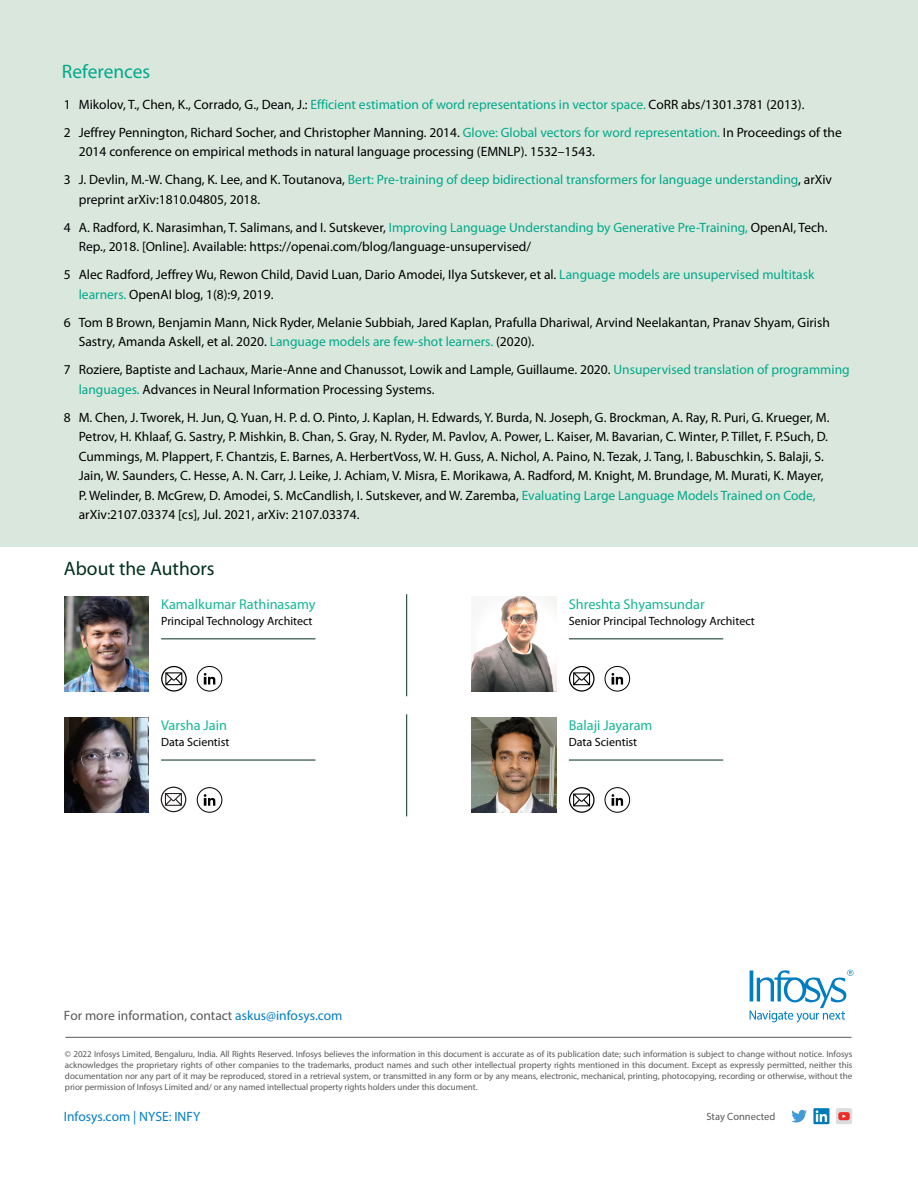
<style>
.page{position:relative;width:918px;height:1188px;background:#fff}
.page>*{position:absolute;margin:0;border:0;box-sizing:border-box;transform-origin:0 0}
.t1{font:19.5px "Myriad Pro";color:#00301d}
.t2{font:19.5px "Myriad Pro";color:#00a98a}
.t3{font:14.25px "Myriad Pro";color:#14b795}
.t4{font:13.5px/28px "Myriad Pro";color:#000}
.t5{font:13.5px "Myriad Pro";color:#58595b}
.t6{font:13.5px "Myriad Pro";color:#007dc3}
.t7{font:12px "Myriad Pro";color:#000}
.t8{font:10.5px "Myriad Pro";color:#58595b}
.t9{font:9px/10.8px "Myriad Pro";letter-spacing:-.005em;color:#58595b;text-align:justify}
.s1{color:#00a98a}
.s2{color:#007dc3}
</style>
<div class="page">
<svg style="left:791px;top:1110px;width:16px;height:13px"></svg>
<svg style="left:813px;top:1108px;width:16px;height:16px"></svg>
<svg style="left:816px;top:1110px;width:11px;height:12px"></svg>
<div style="left:836px;top:1108px;width:16px;height:16px;background:#dcdcdf;border-radius:2px"></div>
<svg style="left:838px;top:1112px;width:12px;height:8px"></svg>
<svg style="left:750px;top:970px;width:104px;height:53px"></svg>
<hr style="left:65px;top:1037px;width:787px;height:1px;background:#58595b">
<div style="left:0;top:0;width:918px;height:546px;background:#d9e7dc"></div>
<svg style="left:161px;top:666px;width:26px;height:26px"></svg>
<svg style="left:569px;top:666px;width:26px;height:26px"></svg>
<svg style="left:569px;top:787px;width:26px;height:26px"></svg>
<svg style="left:197px;top:666px;width:25px;height:26px"></svg>
<svg style="left:197px;top:787px;width:25px;height:26px"></svg>
<svg style="left:605px;top:666px;width:25px;height:26px"></svg>
<svg style="left:605px;top:787px;width:25px;height:26px"></svg>
<img style="left:64px;top:596px;width:85px;height:96px">
<img style="left:64px;top:718px;width:85px;height:95px">
<img style="left:472px;top:596px;width:84px;height:96px">
<img style="left:472px;top:718px;width:84px;height:95px">
<hr style="left:161px;top:638px;width:154px;height:1px;background:#00301d">
<hr style="left:161px;top:760px;width:154px;height:1px;background:#00301d">
<hr style="left:569px;top:638px;width:154px;height:1px;background:#00301d">
<hr style="left:569px;top:760px;width:154px;height:1px;background:#00301d">
<hr style="left:406px;top:594px;width:1px;height:102px;background:#00301d">
<hr style="left:406px;top:714px;width:1px;height:102px;background:#00301d">
<svg style="left:161px;top:787px;width:25px;height:25px"></svg>
<h1 class="t2" style="left:62px;top:60px;width:90px">References</h1>
<p class="t4" style="left:64px;top:90px;width:780px">1 Mikolov, T., Chen, K., Corrado, G., Dean, J.: <span class="s1">Efficient estimation of word representations in vector space.</span> CoRR abs/1301.3781 (2013).<br>2 Jeffrey Pennington, Richard Socher, and Christopher Manning. 2014. <span class="s1">Glove: Global vectors for word representation.</span> In Proceedings of the</p>
<p class="t4" style="left:64px;top:138px;width:770px;text-indent:15px">2014 conference on empirical methods in natural language processing (EMNLP). 1532–1543.<br>3 J. Devlin, M.-W. Chang, K. Lee, and K. Toutanova, <span class="s1">Bert: Pre-training of deep bidirectional transformers for language understanding</span>, arXiv</p>
<p class="t4" style="left:64px;top:185px;width:765px;text-indent:15px">preprint arXiv:1810.04805, 2018.<br>4 A. Radford, K. Narasimhan, T. Salimans, and I. Sutskever, <span class="s1">Improving Language Understanding by Generative Pre-Training,</span> OpenAI, Tech.</p>
<p class="t4" style="left:64px;top:233px;width:752px;text-indent:15px">Rep., 2018. [Online]. Available: https://openai.com/blog/language-unsupervised/<br>5 Alec Radford, Jeffrey Wu, Rewon Child, David Luan, Dario Amodei, Ilya Sutskever, et al. <span class="s1">Language models are unsupervised multitask</span></p>
<p class="t4" style="left:64px;top:280px;width:768px;text-indent:15px"><span class="s1">learners.</span> OpenAI blog, 1(8):9, 2019.<br>6 Tom B Brown, Benjamin Mann, Nick Ryder, Melanie Subbiah, Jared Kaplan, Prafulla Dhariwal, Arvind Neelakantan, Pranav Shyam, Girish</p>
<p class="t4" style="left:64px;top:328px;width:787px;text-indent:15px">Sastry, Amanda Askell, et al. 2020. <span class="s1">Language models are few-shot learners.</span> (2020).<br>7 Roziere, Baptiste and Lachaux, Marie-Anne and Chanussot, Lowik and Lample, Guillaume. 2020. <span class="s1">Unsupervised translation of programming</span></p>
<p class="t4" style="left:64px;top:375px;width:767px;text-indent:15px"><span class="s1">languages.</span> Advances in Neural Information Processing Systems.<br>8 M. Chen, J. Tworek, H. Jun, Q. Yuan, H. P. d. O. Pinto, J. Kaplan, H. Edwards, Y. Burda, N. Joseph, G. Brockman, A. Ray, R. Puri, G. Krueger, M.</p>
<p class="t4" style="left:79px;top:427px;width:751px;line-height:19.5px">Petrov, H. Khlaaf, G. Sastry, P. Mishkin, B. Chan, S. Gray, N. Ryder, M. Pavlov, A. Power, L. Kaiser, M. Bavarian, C. Winter, P. Tillet, F. P.Such, D.<br>Cummings, M. Plappert, F. Chantzis, E. Barnes, A. HerbertVoss, W. H. Guss, A. Nichol, A. Paino, N. Tezak, J. Tang, I. Babuschkin, S. Balaji, S.<br>Jain, W. Saunders, C. Hesse, A. N. Carr, J. Leike, J. Achiam, V. Misra, E. Morikawa, A. Radford, M. Knight, M. Brundage, M. Murati, K. Mayer, P. Welinder, B. McGrew, D. Amodei, S. McCandlish, I. Sutskever, and W. Zaremba, <span class="s1">Evaluating Large Language Models Trained on Code, </span>arXiv:2107.03374 [cs], Jul. 2021, arXiv: 2107.03374.</p>
<h1 class="t1" style="left:64px;top:556px;width:152px">About the Authors</h1>
<p class="t3" style="left:161px;top:595px;width:156px">Kamalkumar Rathinasamy</p>
<p class="t7" style="left:161px;top:614px;width:153px">Principal Technology Architect</p>
<p class="t3" style="left:161px;top:716px;width:67px">Varsha Jain</p>
<p class="t7" style="left:161px;top:735px;width:70px">Data Scientist</p>
<p class="t5" style="left:64px;top:1007px;width:280px">For more information, contact <span class="s2">askus@infosys.com</span></p>
<p class="t3" style="left:569px;top:595px;width:137px">Shreshta Shyamsundar</p>
<p class="t7" style="left:569px;top:614px;width:187px">Senior Principal Technology Architect</p>
<p class="t3" style="left:569px;top:716px;width:85px">Balaji Jayaram</p>
<p class="t7" style="left:569px;top:735px;width:70px">Data Scientist</p>
<p class="t9" style="left:65px;top:1049px;width:789px">© 2022 Infosys Limited, Bengaluru, India. All Rights Reserved. Infosys believes the information in this document is accurate as of its publication date; such information is subject to change without notice. Infosys acknowledges the proprietary rights of other companies to the trademarks, product names and such other intellectual property rights mentioned in this document. Except as expressly permitted, neither this documentation nor any part of it may be reproduced, stored in a retrieval system, or transmitted in any form or by any means, electronic, mechanical, printing, photocopying, recording or otherwise, without the prior permission of Infosys Limited and/ or any named intellectual property rights holders under this document.</p>
<p class="t6" style="left:64px;top:1108px;width:138px">Infosys.com | NYSE: INFY</p>
<p class="t8" style="left:706px;top:1110px;width:70px">Stay Connected</p>
</div>
